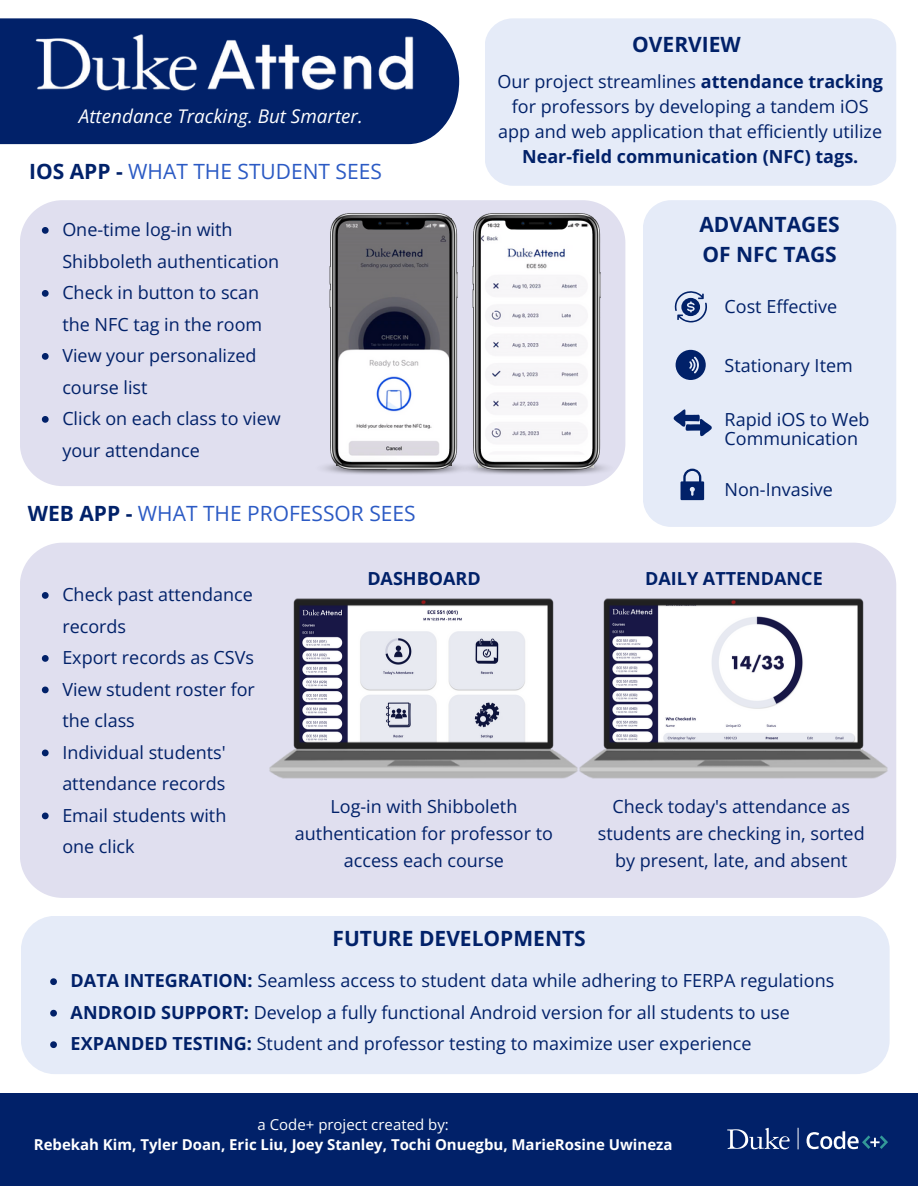
<style>
.page{position:relative;width:918px;height:1188px;background:#fff}
.page>*{position:absolute;margin:0;border:0;box-sizing:border-box;transform-origin:0 0}
.t1{font:21px "Open Sans";color:#2b5ac4}
.t2{font:700 21px/29.2px "Open Sans";color:#012169}
.t3{font:italic 18.9px "Open Sans";color:#fff}
.t4{font:18px/31.5px "Open Sans";color:#012169}
.t5{font:700 18px "Open Sans";color:#012169}
.t6{font:700 15px "Open Sans";color:#fff}
.t7{font:15px "Open Sans";color:#fff}
.s1{font-weight:700;color:#012169}
.s2{font-weight:700}
</style>
<div class="page">
<svg style="left:0;top:18px;width:459px;height:126px;background:#102e72"></svg>
<img style="left:28px;top:25px;width:397px;height:80px">
<div style="left:20px;top:200px;width:605px;height:286px;background:#e0dfef"></div>
<div style="left:485px;top:18px;width:411px;height:168px;background:#e5ebf8;border-radius:28px"></div>
<div style="left:0;top:1093px;width:918px;height:93px;background:#012169"></div>
<svg style="left:727px;top:1128px;width:63px;height:21px"></svg>
<svg style="left:798px;top:1128px;width:1px;height:21px"></svg>
<svg style="left:807px;top:1131px;width:81px;height:18px"></svg>
<div style="left:20px;top:543px;width:876px;height:355px;background:#e0dfef"></div>
<img style="left:586px;top:597px;width:310px;height:183px">
<img style="left:262px;top:597px;width:324px;height:183px">
<svg style="left:42px;top:227px;width:7px;height:7px"></svg>
<svg style="left:42px;top:290px;width:7px;height:7px"></svg>
<svg style="left:42px;top:353px;width:7px;height:7px"></svg>
<svg style="left:42px;top:416px;width:7px;height:7px"></svg>
<div style="left:21px;top:916px;width:869px;height:158px;background:#e5ebf8;border-radius:34px"></div>
<svg style="left:50px;top:978px;width:7px;height:7px"></svg>
<svg style="left:50px;top:1010px;width:7px;height:7px"></svg>
<svg style="left:50px;top:1041px;width:7px;height:7px"></svg>
<div style="left:643px;top:200px;width:253px;height:327px;background:#e5ebf8"></div>
<svg style="left:674px;top:290px;width:34px;height:32px"></svg>
<svg style="left:681px;top:469px;width:23px;height:31px"></svg>
<svg style="left:673px;top:409px;width:39px;height:27px"></svg>
<div style="left:676px;top:350px;width:30px;height:30px;background:#012169;border-radius:50%"></div>
<svg style="left:689px;top:357px;width:10px;height:16px"></svg>
<img style="left:313px;top:213px;width:142px;height:262px">
<img style="left:455px;top:213px;width:162px;height:262px">
<svg style="left:42px;top:592px;width:7px;height:7px"></svg>
<svg style="left:42px;top:655px;width:7px;height:7px"></svg>
<svg style="left:42px;top:687px;width:7px;height:6px"></svg>
<svg style="left:42px;top:750px;width:7px;height:6px"></svg>
<svg style="left:42px;top:813px;width:7px;height:6px"></svg>
<p class="t3" style="left:79px;top:103px;width:285px">Attendance Tracking. But Smarter.</p>
<p class="t1" style="left:29px;top:157px;width:354px"><span class="s1">IOS APP -</span> WHAT THE STUDENT SEES</p>
<p class="t4" style="left:62px;top:213px;width:218px">One-time log-in with<br>Shibboleth authentication</p>
<p class="t4" style="left:62px;top:276px;width:201px">Check in button to scan the NFC tag in the room</p>
<p class="t4" style="left:62px;top:339px;width:196px">View your personalized course list</p>
<p class="t4" style="left:62px;top:402px;width:220px">Click on each class to view your attendance</p>
<p class="t1" style="left:28px;top:499px;width:389px"><span class="s1">WEB APP -</span> WHAT THE PROFESSOR SEES</p>
<p class="t2" style="left:632px;top:29px;width:110px">OVERVIEW</p>
<p class="t4" style="left:498px;top:69px;width:387px;line-height:24.8px;text-align:center">Our project streamlines <span class="s2">attendance tracking </span>for professors by developing a tandem iOS app and web application that efficiently utilize <span class="s2">Near-field communication (NFC) tags.</span></p>
<p class="t2" style="left:699px;top:210px;width:142px">ADVANTAGES<br>OF NFC TAGS</p>
<p class="t4" style="left:725px;top:290px;width:114px">Cost Effective</p>
<p class="t4" style="left:725px;top:349px;width:130px">Stationary Item</p>
<p class="t4" style="left:725px;top:403px;width:146px">Rapid iOS to Web</p>
<p class="t4" style="left:725px;top:422px;width:135px">Communication</p>
<p class="t4" style="left:725px;top:473px;width:110px">Non-Invasive</p>
<p class="t5" style="left:367px;top:566px;width:115px">DASHBOARD</p>
<p class="t5" style="left:645px;top:566px;width:179px">DAILY ATTENDANCE</p>
<p class="t4" style="left:62px;top:578px;width:192px">Check past attendance records</p>
<p class="t4" style="left:62px;top:641px;width:193px">Export records as CSVs</p>
<p class="t4" style="left:62px;top:673px;width:194px">View student roster for the class</p>
<p class="t4" style="left:62px;top:736px;width:165px">Individual students' attendance records</p>
<p class="t4" style="left:62px;top:799px;width:166px">Email students with one click</p>
<p class="t4" style="left:295px;top:792px;width:259px;line-height:27px;text-align:center">Log-in with Shibboleth authentication for professor to access each course</p>
<p class="t4" style="left:598px;top:792px;width:268px;line-height:27px;text-align:center">Check today's attendance as students are checking in, sorted by present, late, and absent</p>
<p class="t2" style="left:333px;top:924px;width:255px">FUTURE DEVELOPMENTS</p>
<p class="t4" style="left:71px;top:965px;width:765px"><span class="s2">DATA INTEGRATION:</span> Seamless access to student data while adhering to FERPA regulations</p>
<p class="t4" style="left:71px;top:996px;width:721px"><span class="s2">ANDROID SUPPORT:</span> Develop a fully functional Android version for all students to use</p>
<p class="t4" style="left:71px;top:1028px;width:682px"><span class="s2">EXPANDED TESTING:</span> Student and professor testing to maximize user experience</p>
<p class="t7" style="left:258px;top:1114px;width:193px">a Code+ project created by:</p>
<p class="t6" style="left:34px;top:1134px;width:640px">Rebekah Kim, Tyler Doan, Eric Liu, Joey Stanley, Tochi Onuegbu, MarieRosine Uwineza</p>
</div>
